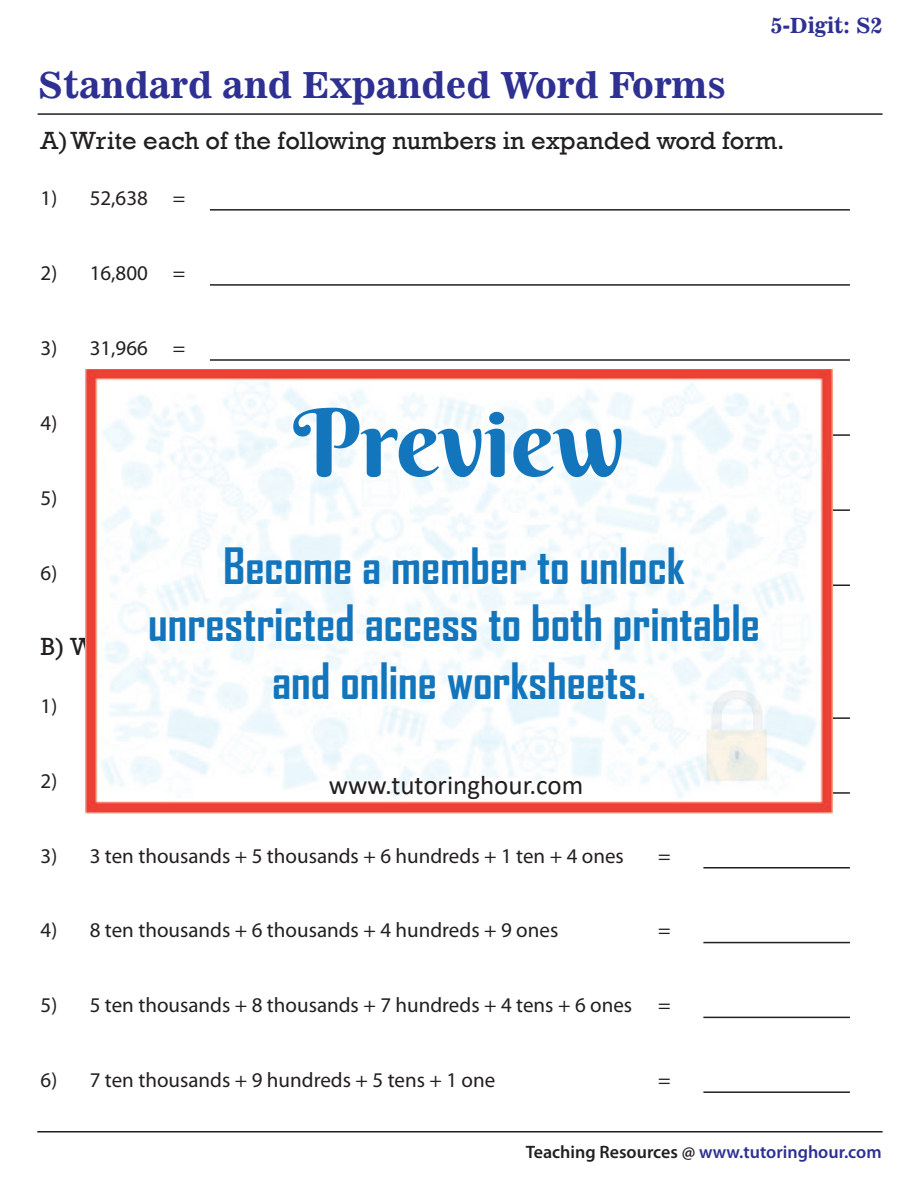
<style>
.page{position:relative;width:918px;height:1188px;background:#fff}
.page>*{position:absolute;margin:0;border:0;box-sizing:border-box;transform-origin:0 0}
.t1{font:94.05px "Berkshire Swash";color:#1375bc}
.t2{font:700 48px/57.6px "Agency FB";color:#1375bc;text-align:center}
.t3{font:36px "News 701 BT Bold A";color:#2e3092}
.t4{font:27px "Calibri";color:#211e1e}
.t5{font:25.5px "Rockwell";color:#231f20}
.t6{font:21px "Myriad Pro";color:#231f20}
.t7{font:21px "News 701 BT Bold A";color:#2e3092}
.t8{font:600 18px "Myriad Pro";color:#2e3092}
.s1{color:#231f20}
</style>
<div class="page">
<hr style="left:38px;top:113px;width:845px;height:2px;background:#231f20">
<hr style="left:37px;top:1131px;width:846px;height:2px;background:#231f20">
<hr style="left:210px;top:209px;width:640px;height:2px;background:#231f20">
<hr style="left:210px;top:284px;width:640px;height:2px;background:#231f20">
<hr style="left:210px;top:359px;width:640px;height:2px;background:#231f20">
<hr style="left:210px;top:434px;width:640px;height:2px;background:#231f20">
<hr style="left:210px;top:509px;width:640px;height:2px;background:#231f20">
<hr style="left:210px;top:585px;width:640px;height:1px;background:#231f20">
<hr style="left:703px;top:717px;width:147px;height:2px;background:#231f20">
<hr style="left:703px;top:792px;width:147px;height:2px;background:#231f20">
<hr style="left:703px;top:867px;width:147px;height:2px;background:#231f20">
<hr style="left:703px;top:942px;width:147px;height:1px;background:#231f20">
<hr style="left:703px;top:1017px;width:147px;height:1px;background:#231f20">
<hr style="left:703px;top:1091px;width:147px;height:2px;background:#231f20">
<img style="left:86px;top:369px;width:746px;height:444px">
<h3 class="t3" style="left:38px;top:69px;width:690px">Standard and Expanded Word Forms</h3>
<p class="t7" style="left:771px;top:17px;width:113px">5-Digit: S2</p>
<p class="t5" style="left:41px;top:131px;width:746px">A)Write each of the following numbers in expanded word form.</p>
<p class="t6" style="left:41px;top:190px;width:146px">1) 52,638 =</p>
<p class="t6" style="left:41px;top:265px;width:146px">2) 16,800 =</p>
<p class="t6" style="left:41px;top:340px;width:146px">3) 31,966 =</p>
<h1 class="t1" style="left:293px;top:389px;width:333px">Preview</h1>
<h2 class="t2" style="left:148px;top:541px;width:613px">Become a member to unlock unrestricted access to both printable and online worksheets.</h2>
<p class="t4" style="left:329px;top:776px;width:256px">www.tutoringhour.com</p>
<p class="t6" style="left:41px;top:848px;width:585px">3) 3 ten thousands + 5 thousands + 6 hundreds + 1 ten + 4 ones</p>
<p class="t6" style="left:41px;top:922px;width:519px">4) 8 ten thousands + 6 thousands + 4 hundreds + 9 ones</p>
<p class="t6" style="left:41px;top:997px;width:593px">5) 5 ten thousands + 8 thousands + 7 hundreds + 4 tens + 6 ones</p>
<p class="t6" style="left:41px;top:1072px;width:456px">6) 7 ten thousands + 9 hundreds + 5 tens + 1 one</p>
<p class="t6" style="left:658px;top:848px;width:14px">=</p>
<p class="t6" style="left:658px;top:922px;width:14px">=</p>
<p class="t6" style="left:658px;top:997px;width:14px">=</p>
<p class="t6" style="left:658px;top:1072px;width:14px">=</p>
<p class="t8" style="left:526px;top:1145px;width:357px"><span class="s1">Teaching Resources @</span> www.tutoringhour.com</p>
</div>
